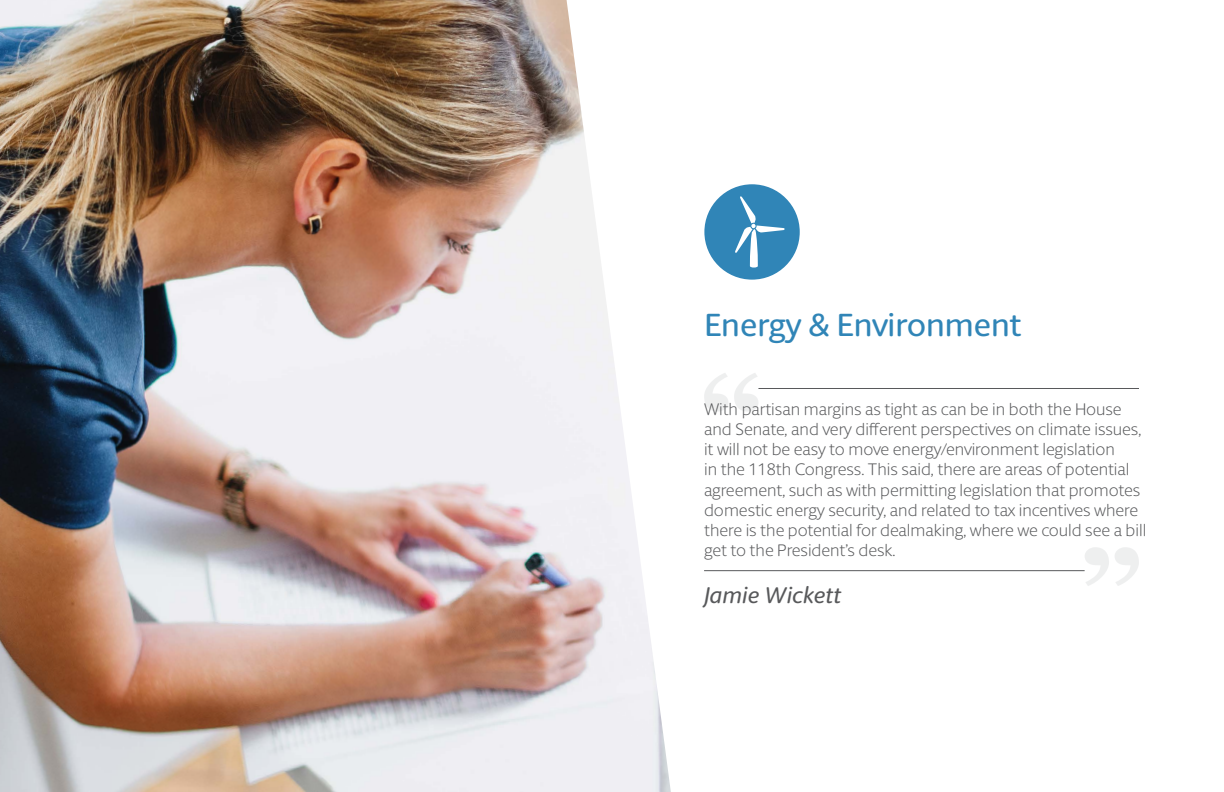
<style>
.page{position:relative;width:1224px;height:792px;background:#fff}
.page>*{position:absolute;margin:0;border:0;box-sizing:border-box;transform-origin:0 0}
.t1{font:500 32.2px "Berlingske Sans Round";color:#3085b7}
.t2{font:italic 500 22.6px "Berlingske Sans Round";color:#58595b}
.t3{font:300 16.8px/20.2px "Berlingske Sans Round";color:#58595b}
</style>
<div class="page">
<svg style="left:704px;top:373px;width:54px;height:38px"></svg>
<img style="left:0;top:0;width:671px;height:792px">
<svg style="left:1085px;top:547px;width:54px;height:39px"></svg>
<hr style="left:758px;top:388px;width:381px;height:1px;background:#58595b">
<hr style="left:704px;top:570px;width:381px;height:1px;background:#58595b">
<div style="left:704px;top:184px;width:96px;height:96px;background:#3085b7;border-radius:50%"></div>
<svg style="left:735px;top:196px;width:50px;height:72px"></svg>
<h1 class="t1" style="left:704px;top:302px;width:319px">Energy &amp; Environment</h1>
<p class="t3" style="left:704px;top:398px;width:444px">With partisan margins as tight as can be in both the House and Senate, and very different perspectives on climate issues, it will not be easy to move energy/environment legislation<br>in the 118th Congress. This said, there are areas of potential agreement, such as with permitting legislation that promotes domestic energy security, and related to tax incentives where there is the potential for dealmaking, where we could see a bill get to the President’s desk.</p>
<h2 class="t2" style="left:704px;top:579px;width:139px">Jamie Wickett</h2>
</div>
